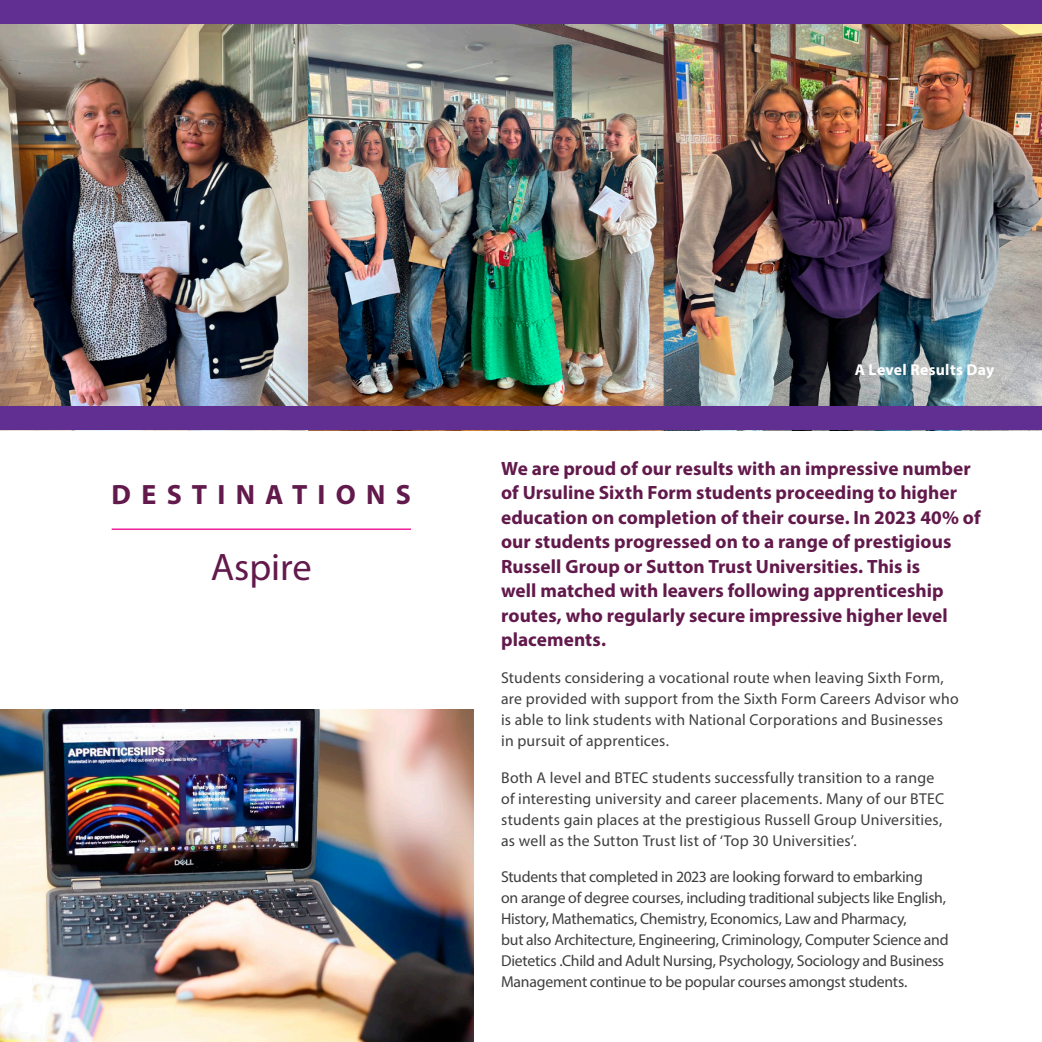
<style>
.page{position:relative;width:1042px;height:1042px;background:#fff}
.page>*{position:absolute;margin:0;border:0;box-sizing:border-box;transform-origin:0 0}
.Heading_-_Purple{font:38.5px "Myriad Pro";color:#62194b}
.Heading{font:700 28px "Myriad Pro";letter-spacing:.365em;color:#62194b}
.Intro_Paragraph_-_White{font:700 19.25px/24.5px "Myriad Pro";color:#62194b}
.Body{font:15.75px/21px "Myriad Pro";letter-spacing:.005em;color:#3e3e3f}
.Body-2{font:15.75px/21px "Myriad Pro";letter-spacing:-.015em;color:#3e3e3f}
.Heading-2{font:700 15.75px "Myriad Pro";letter-spacing:.02em;color:#fff}
</style>
<div class="page">
<hr style="left:112px;top:528px;width:299px;height:2px;background:#ed028a">
<img style="left:0;top:23px;width:1042px;height:407px">
<div style="left:0;top:0;width:1042px;height:23px;background:#612f92"></div>
<div style="left:0;top:406px;width:1042px;height:23px;background:#612f92"></div>
<img style="left:0;top:709px;width:474px;height:333px">
<p class="Heading" style="left:112px;top:476px;width:301px">DESTINATIONS</p>
<p class="Heading_-_Purple" style="left:211px;top:543px;width:102px">Aspire</p>
<p class="Heading-2" style="left:855px;top:359px;width:141px">A Level Results Day</p>
<p class="Intro_Paragraph_-_White" style="left:501px;top:455px;width:481px">We are proud of our results with an impressive number of Ursuline Sixth Form students proceeding to higher education on completion of their course. In 2023 40% of our students progressed on to a range of prestigious Russell Group or Sutton Trust Universities. This is<br>well matched with leavers following apprenticeship routes, who regularly secure impressive higher level placements.</p>
<p class="Body" style="left:501px;top:667px;width:459px">Students considering a vocational route when leaving Sixth Form, are provided with support from the Sixth Form Careers Advisor who is able to link students with National Corporations and Businesses in pursuit of apprentices.</p>
<p class="Body" style="left:501px;top:766px;width:445px">Both A level and BTEC students successfully transition to a range of interesting university and career placements. Many of our BTEC students gain places at the prestigious Russell Group Universities, as well as the Sutton Trust list of ‘Top 30 Universities’.</p>
<p class="Body-2" style="left:501px;top:866px;width:449px">Students that completed in 2023 are looking forward to embarking<br>on arange of degree courses, including traditional subjects like English, History, Mathematics, Chemistry, Economics, Law and Pharmacy,<br>but also Architecture, Engineering, Criminology, Computer Science and Dietetics .Child and Adult Nursing, Psychology, Sociology and Business Management continue to be popular courses amongst students.</p>
</div>
